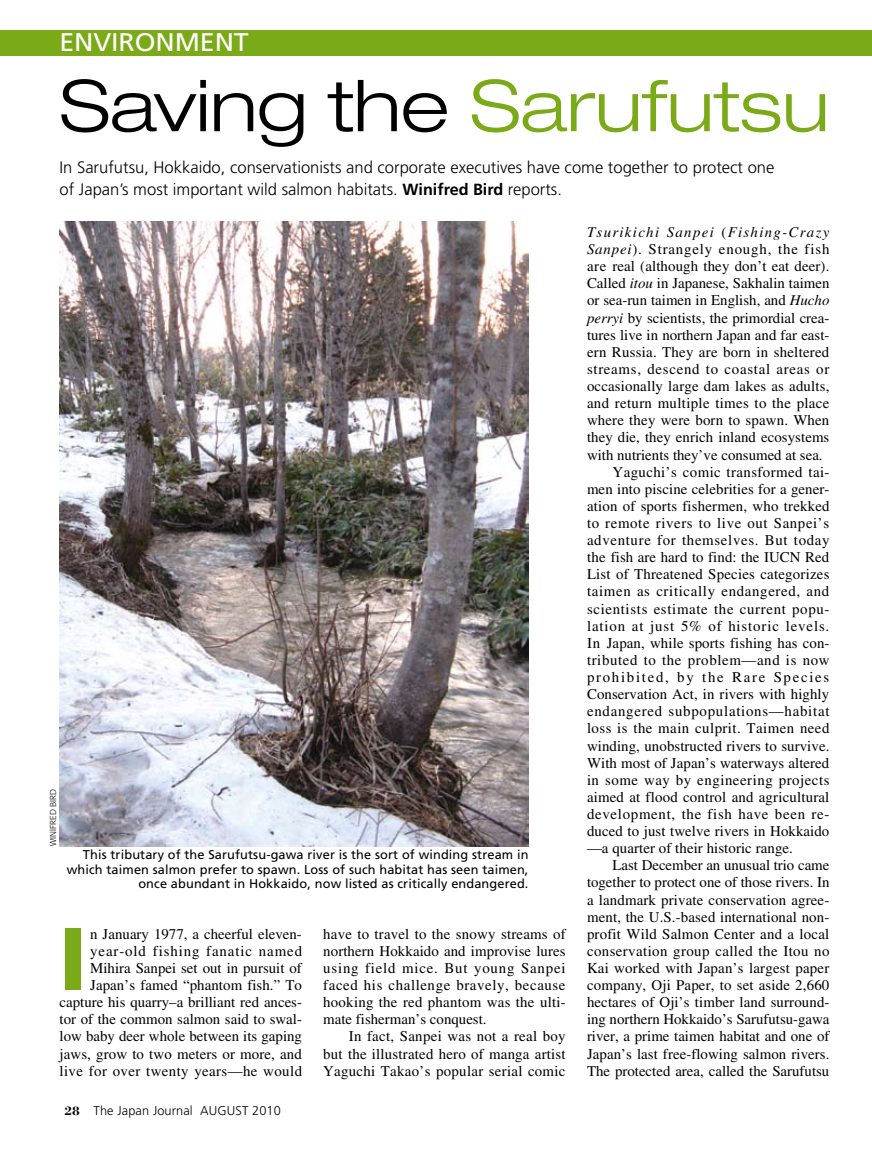
<style>
.page{position:relative;width:872px;height:1161px;background:#fff}
.page>*{position:absolute;margin:0;border:0;box-sizing:border-box;transform-origin:0 0}
.t1{font:700 expanded 86.85px "Helvetica Neue";color:#7baa18;scale:.93 1}
.t2{font:300 expanded 71.25px "Helvetica Neue";color:#000;scale:1.06 1}
.t3{font:25.5px "Frutiger";letter-spacing:-.005em;color:#fff;scale:1.05 1}
.t4{font:300 16.65px/22.4px "Frutiger";color:#000}
.t5{font:14.85px/17.1px "Times";letter-spacing:.01em;color:#000;text-align:justify}
.t6{font:14.85px "Times";letter-spacing:.045em;color:#000}
.t7{font:14.85px "Times";letter-spacing:.03em;color:#000}
.t8{font:14.85px "Times";letter-spacing:.04em;color:#000}
.t9{font:14.85px "Times";letter-spacing:.05em;color:#000}
.t10{font:14.85px "Times";letter-spacing:.055em;color:#000}
.t11{font:14.85px "Times";letter-spacing:.06em;color:#000}
.t12{font:italic 14.85px "Times";letter-spacing:.09em;color:#000}
.t13{font:14.85px "Times";letter-spacing:.035em;color:#000}
.t14{font:14.85px "Times";letter-spacing:.115em;color:#000}
.t15{font:12.75px/14.9px "Frutiger";letter-spacing:.01em;color:#000;text-align:right}
.t16{font:300 12.75px "Frutiger";letter-spacing:.01em;color:#000}
.t17{font:300 8.55px "Formata";letter-spacing:.02em;color:#000}
.s1{color:#7baa18}
.s2{font-weight:700;font-size:16.2px}
.s3{font-family:"Bodoni";font-weight:700}
.s4{font-style:normal}
.s5{font-style:italic}
</style>
<div class="page">
<div style="left:0;top:30px;width:872px;height:25px;background:#7baa18"></div>
<img style="left:60px;top:221px;width:468px;height:625px">
<h3 class="t3" style="left:60px;top:28px;width:182px">ENVIRONMENT</h3>
<h2 class="t2" style="left:60px;top:63px;width:728px">Saving the <span class="s1">Sarufutsu</span></h2>
<p class="t4" style="left:60px;top:156px;width:716px">In Sarufutsu, Hokkaido, conservationists and corporate executives have come together to protect one of Japan’s most important wild salmon habitats. <span class="s2">Winifred Bird</span> reports.</p>
<p class="t17" style="left:48px;top:846px;width:59px;rotate:-90deg">WINIFRED BIRD</p>
<p class="t15" style="left:67px;top:846px;width:463px">This tributary of the Sarufutsu-gawa river is the sort of winding stream in which taimen salmon prefer to spawn. Loss of such habitat has seen taimen, once abundant in Hokkaido, now listed as critically endangered.</p>
<h1 class="t1" style="left:60px;top:905px;width:30px">I</h1>
<p class="t5" style="left:60px;top:925px;width:244px;text-align:right">n January 1977, a cheerful eleven&shy;year-old fishing fanatic named Mihira Sanpei set out in pursuit of Japan’s famed “phantom fish.” To capture his quarry–a brilliant red ances&shy;tor of the common salmon said to swal&shy;low baby deer whole between its gaping jaws, grow to two meters or more, and live for over twenty years—he would</p>
<p class="t5" style="left:323px;top:925px;width:244px">have to travel to the snowy streams of northern Hokkaido and improvise lures using field mice. But young Sanpei faced his challenge bravely, because hooking the red phantom was the ulti&shy;mate fisherman’s conquest.</p>
<p class="t5" style="left:323px;top:1028px;width:244px;text-indent:26px">In fact, Sanpei was not a real boy but the illustrated hero of manga artist Yaguchi Takao’s popular serial comic</p>
<p class="t16" style="left:64px;top:1103px;width:218px"><span class="s3">28</span> The Japan Journal AUGUST 2010</p>
<p class="t12" style="left:587px;top:224px;width:244px">Tsurikichi Sanpei <span class="s4">(</span>Fishing-Crazy</p>
<p class="t10" style="left:587px;top:241px;width:244px"><span class="s5">Sanpei</span>). Strangely enough, the fish</p>
<p class="t5" style="left:587px;top:258px;width:244px">are real (although they don’t eat deer).</p>
<p class="t5" style="left:587px;top:275px;width:244px">Called <span class="s5">itou</span> in Japanese, Sakhalin taimen</p>
<p class="t5" style="left:587px;top:292px;width:244px">or sea-run taimen in English, and <span class="s5">Hucho</span></p>
<p class="t5" style="left:587px;top:309px;width:244px"><span class="s5">perryi</span> by scientists, the primordial crea-</p>
<p class="t5" style="left:587px;top:326px;width:244px">tures live in northern Japan and far east-</p>
<p class="t5" style="left:587px;top:343px;width:244px">ern Russia. They are born in sheltered</p>
<p class="t6" style="left:587px;top:361px;width:244px">streams, descend to coastal areas or</p>
<p class="t5" style="left:587px;top:377px;width:244px">occasionally large dam lakes as adults,</p>
<p class="t5" style="left:587px;top:394px;width:244px">and return multiple times to the place</p>
<p class="t5" style="left:587px;top:412px;width:244px">where they were born to spawn. When</p>
<p class="t5" style="left:587px;top:429px;width:244px">they die, they enrich inland ecosystems</p>
<p class="t5" style="left:587px;top:446px;width:237px">with nutrients they’ve consumed at sea.</p>
<p class="t7" style="left:612px;top:463px;width:218px">Yaguchi’s comic transformed tai-</p>
<p class="t5" style="left:587px;top:480px;width:244px">men into piscine celebrities for a gener-</p>
<p class="t5" style="left:587px;top:497px;width:244px">ation of sports fishermen, who trekked</p>
<p class="t8" style="left:587px;top:515px;width:244px">to remote rivers to live out Sanpei’s</p>
<p class="t6" style="left:587px;top:532px;width:244px">adventure for themselves. But today</p>
<p class="t5" style="left:587px;top:549px;width:244px">the fish are hard to find: the IUCN Red</p>
<p class="t5" style="left:587px;top:566px;width:244px">List of Threatened Species categorizes</p>
<p class="t6" style="left:587px;top:583px;width:244px">taimen as critically endangered, and</p>
<p class="t6" style="left:587px;top:600px;width:244px">scientists estimate the current popu-</p>
<p class="t11" style="left:587px;top:617px;width:244px">lation at just 5% of historic levels.</p>
<p class="t5" style="left:587px;top:634px;width:244px">In Japan, while sports fishing has con-</p>
<p class="t8" style="left:587px;top:651px;width:244px">tributed to the problem—and is now</p>
<p class="t14" style="left:587px;top:669px;width:244px">prohibited, by the Rare Species</p>
<p class="t5" style="left:587px;top:685px;width:244px">Conservation Act, in rivers with highly</p>
<p class="t9" style="left:587px;top:703px;width:244px">endangered subpopulations—habitat</p>
<p class="t7" style="left:587px;top:720px;width:244px">loss is the main culprit. Taimen need</p>
<p class="t5" style="left:587px;top:737px;width:244px">winding, unobstructed rivers to survive.</p>
<p class="t5" style="left:587px;top:754px;width:244px">With most of Japan’s waterways altered</p>
<p class="t13" style="left:587px;top:771px;width:244px">in some way by engineering projects</p>
<p class="t5" style="left:587px;top:788px;width:244px">aimed at flood control and agricultural</p>
<p class="t6" style="left:587px;top:805px;width:244px">development, the fish have been re-</p>
<p class="t5" style="left:587px;top:822px;width:244px">duced to just twelve rivers in Hokkaido</p>
<p class="t5" style="left:587px;top:839px;width:207px">—a quarter of their historic range.</p>
<p class="t5" style="left:612px;top:857px;width:218px">Last December an unusual trio came</p>
<p class="t5" style="left:587px;top:874px;width:244px">together to protect one of those rivers. In</p>
<p class="t5" style="left:587px;top:891px;width:244px">a landmark private conservation agree-</p>
<p class="t5" style="left:587px;top:908px;width:244px">ment, the U.S.-based international non-</p>
<p class="t5" style="left:587px;top:925px;width:244px">profit Wild Salmon Center and a local</p>
<p class="t5" style="left:587px;top:942px;width:244px">conservation group called the Itou no</p>
<p class="t5" style="left:587px;top:959px;width:244px">Kai worked with Japan’s largest paper</p>
<p class="t5" style="left:587px;top:976px;width:244px">company, Oji Paper, to set aside 2,660</p>
<p class="t5" style="left:587px;top:993px;width:244px">hectares of Oji’s timber land surround-</p>
<p class="t5" style="left:587px;top:1011px;width:244px">ing northern Hokkaido’s Sarufutsu-gawa</p>
<p class="t5" style="left:587px;top:1028px;width:244px">river, a prime taimen habitat and one of</p>
<p class="t5" style="left:587px;top:1045px;width:244px">Japan’s last free-flowing salmon rivers.</p>
<p class="t5" style="left:587px;top:1062px;width:244px">The protected area, called the Sarufutsu</p>
</div>
